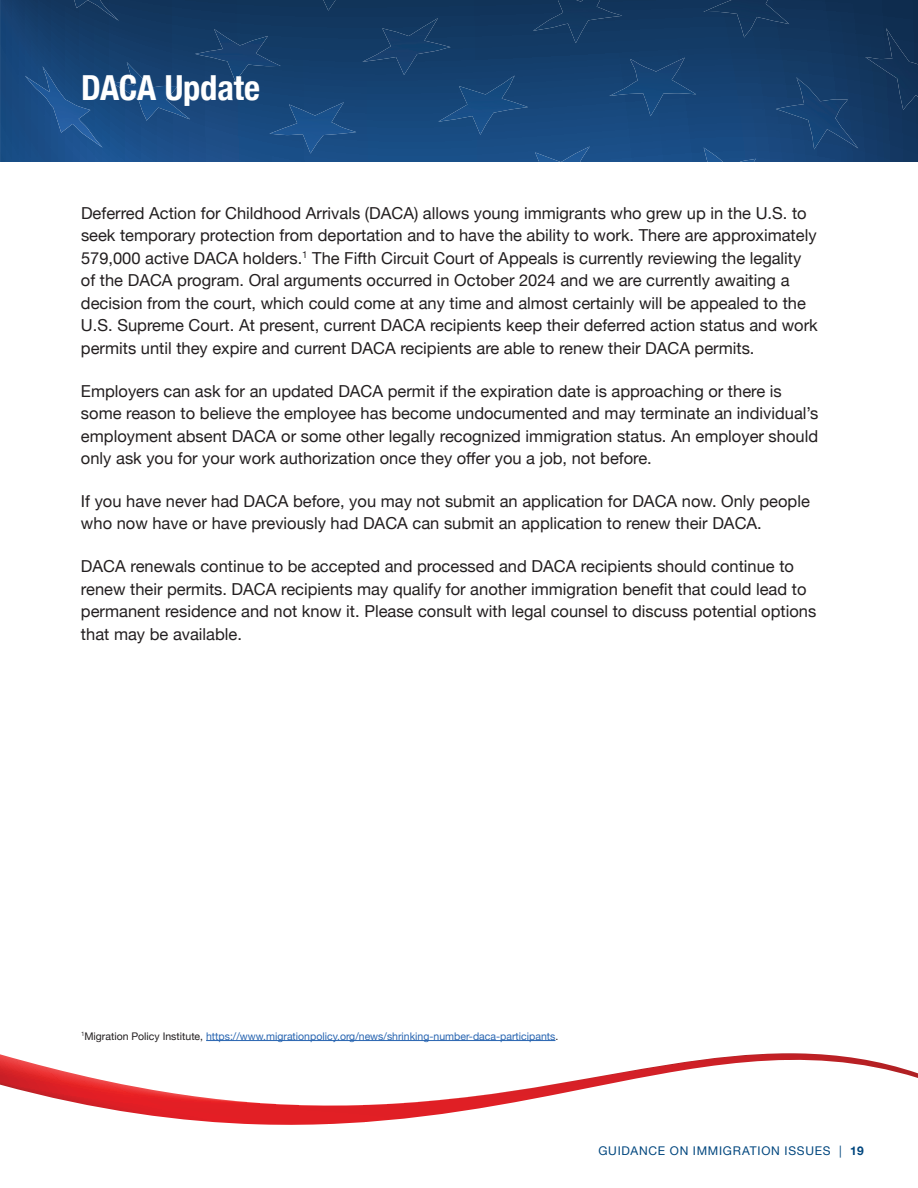
<style>
.page{position:relative;width:918px;height:1188px;background:#fff}
.page>*{position:absolute;margin:0;border:0;box-sizing:border-box;transform-origin:0 0}
.t1{font:700 condensed 34.5px "Helvetica Neue";letter-spacing:-.005em;color:#fff}
.t2{font:16.5px/22.5px "Helvetica Neue";color:#231f20}
.t3{font:12px "Helvetica Neue";letter-spacing:.065em;color:#00467e}
.t4{font:10.5px "Helvetica Neue";color:#2865b1}
.s1{color:#231f20}
.s2{font-weight:700}
</style>
<div class="page">
<svg style="left:0;top:0;width:918px;height:162px;background:#154170"></svg>
<img style="left:25px;top:66px;width:78px;height:82px">
<img style="left:535px;top:146px;width:55px;height:16px">
<img style="left:704px;top:148px;width:52px;height:14px">
<img style="left:108px;top:62px;width:82px;height:59px">
<img style="left:269px;top:102px;width:87px;height:51px">
<img style="left:438px;top:76px;width:90px;height:59px">
<img style="left:609px;top:58px;width:87px;height:58px">
<img style="left:776px;top:77px;width:82px;height:72px">
<img style="left:69px;top:0;width:50px;height:21px">
<img style="left:195px;top:29px;width:86px;height:52px">
<img style="left:362px;top:18px;width:89px;height:57px">
<img style="left:533px;top:0;width:89px;height:43px">
<div style="left:703px;top:0;width:86px;height:37px;background:#12365e"></div>
<img style="left:865px;top:28px;width:53px;height:95px">
<img style="left:287px;top:0;width:88px;height:11px">
<svg style="left:0;top:1053px;width:918px;height:72px"></svg>
<hr style="left:206px;top:1040px;width:349px;height:1px;background:#2865b1">
<h1 class="t1" style="left:81px;top:59px;width:181px">DACA Update</h1>
<p class="t2" style="left:81px;top:203px;width:738px">Deferred Action for Childhood Arrivals (DACA) allows young immigrants who grew up in the U.S. to seek temporary protection from deportation and to have the ability to work. There are approximately 579,000 active DACA holders.<sup>1</sup> The Fifth Circuit Court of Appeals is currently reviewing the legality of the DACA program. Oral arguments occurred in October 2024 and we are currently awaiting a decision from the court, which could come at any time and almost certainly will be appealed to the U.S. Supreme Court. At present, current DACA recipients keep their deferred action status and work permits until they expire and current DACA recipients are able to renew their DACA permits.</p>
<p class="t2" style="left:81px;top:380px;width:739px">Employers can ask for an updated DACA permit if the expiration date is approaching or there is some reason to believe the employee has become undocumented and may terminate an individual’s employment absent DACA or some other legally recognized immigration status. An employer should only ask you for your work authorization once they offer you a job, not before.</p>
<p class="t2" style="left:81px;top:491px;width:730px">If you have never had DACA before, you may not submit an application for DACA now. Only people who now have or have previously had DACA can submit an application to renew their DACA.</p>
<p class="t2" style="left:81px;top:556px;width:737px">DACA renewals continue to be accepted and processed and DACA recipients should continue to renew their permits. DACA recipients may qualify for another immigration benefit that could lead to permanent residence and not know it. Please consult with legal counsel to discuss potential options that may be available.</p>
<p class="t4" style="left:81px;top:1028px;width:479px"><sup>1</sup><span class="s1">Migration Policy Institute,</span> https://www.migrationpolicy.org/news/shrinking-number-daca-participants<span class="s1">.</span></p>
<p class="t3" style="left:598px;top:1142px;width:267px">GUIDANCE ON IMMIGRATION ISSUES | <span class="s2">19</span></p>
</div>
